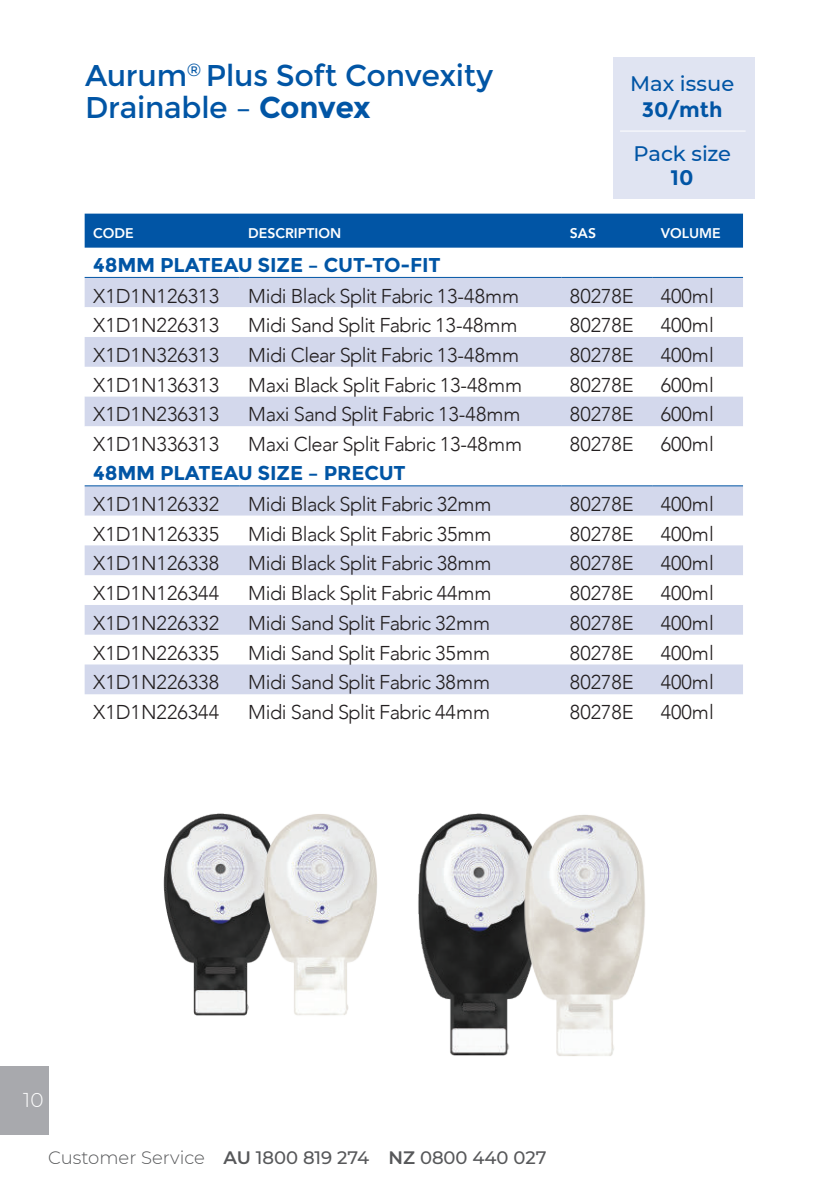
<style>
.page{position:relative;width:840px;height:1191px;background:#fff}
.page>*{position:absolute;margin:0;border:0;box-sizing:border-box;transform-origin:0 0}
.t1{font:30px/32px "Montserrat";letter-spacing:-.01em;color:#0155a5}
.t2{font:500 21px "Montserrat";color:#0155a5}
.t3{font:700 21px "Montserrat";letter-spacing:.005em;color:#0155a5}
.t4{font:300 20px "Avenir";letter-spacing:-.03em;color:#231f20}
.t5{font:300 20px "Avenir";color:#231f20}
.t6{font:700 20px "Montserrat";letter-spacing:-.01em;color:#0155a5}
.t7{font:300 20px "Montserrat";color:#fff}
.t8{font:500 18px "Montserrat";color:#57585a}
.t9{font:800 14px "Avenir";color:#fff}
.s1{font-weight:700}
.s2{font-weight:300}
.s3{font-weight:600}
</style>
<div class="page">
<div style="left:0;top:1066px;width:49px;height:68px;background:#a8a9ad"></div>
<div style="left:612px;top:57px;width:142px;height:142px;background:#e0e4f2"></div>
<hr style="left:619px;top:131px;width:126px;height:1px;background:#fff">
<div style="left:85px;top:214px;width:657px;height:34px;background:#0155a5"></div>
<div style="left:85px;top:278px;width:657px;height:29px;background:#d3d8ec"></div>
<svg style="left:85px;top:337px;width:657px;height:357px"></svg>
<hr style="left:85px;top:277px;width:155px;height:1px;background:#0155a5">
<hr style="left:240px;top:277px;width:321px;height:1px;background:#0155a5">
<hr style="left:561px;top:277px;width:90px;height:1px;background:#0155a5">
<hr style="left:651px;top:277px;width:91px;height:1px;background:#0155a5">
<hr style="left:85px;top:485px;width:155px;height:1px;background:#0155a5">
<hr style="left:240px;top:485px;width:321px;height:1px;background:#0155a5">
<hr style="left:561px;top:485px;width:90px;height:1px;background:#0155a5">
<hr style="left:651px;top:485px;width:91px;height:1px;background:#0155a5">
<img style="left:163px;top:814px;width:51px;height:202px">
<img style="left:214px;top:813px;width:137px;height:203px">
<img style="left:351px;top:818px;width:105px;height:238px">
<img style="left:456px;top:813px;width:189px;height:243px">
<h1 class="t1" style="left:85px;top:62px;width:409px">Aurum<sup>®</sup> Plus Soft Convexity<br>Drainable – <span class="s1">Convex</span></h1>
<p class="t2" style="left:630px;top:75px;width:105px">Max issue</p>
<p class="t3" style="left:641px;top:100px;width:82px">30/mth</p>
<p class="t2" style="left:633px;top:145px;width:99px">Pack size</p>
<p class="t3" style="left:670px;top:168px;width:25px">10</p>
<p class="t9" style="left:93px;top:225px;width:42px">CODE</p>
<p class="t9" style="left:248px;top:225px;width:94px">DESCRIPTION</p>
<p class="t9" style="left:569px;top:225px;width:28px">SAS</p>
<p class="t9" style="left:660px;top:225px;width:61px">VOLUME</p>
<p class="t6" style="left:93px;top:256px;width:349px">48MM PLATEAU SIZE – CUT-TO-FIT</p>
<p class="t5" style="left:93px;top:287px;width:127px">X1D1N126313</p>
<p class="t4" style="left:248px;top:287px;width:272px">Midi Black Split Fabric 13-48mm</p>
<p class="t5" style="left:569px;top:287px;width:65px">80278E</p>
<p class="t5" style="left:660px;top:287px;width:55px">400ml</p>
<p class="t5" style="left:93px;top:317px;width:127px">X1D1N226313</p>
<p class="t4" style="left:248px;top:317px;width:271px">Midi Sand Split Fabric 13-48mm</p>
<p class="t5" style="left:569px;top:317px;width:65px">80278E</p>
<p class="t5" style="left:660px;top:317px;width:55px">400ml</p>
<p class="t5" style="left:93px;top:347px;width:127px">X1D1N326313</p>
<p class="t4" style="left:248px;top:347px;width:272px">Midi Clear Split Fabric 13-48mm</p>
<p class="t5" style="left:569px;top:347px;width:65px">80278E</p>
<p class="t5" style="left:660px;top:347px;width:55px">400ml</p>
<p class="t5" style="left:93px;top:376px;width:127px">X1D1N136313</p>
<p class="t4" style="left:248px;top:376px;width:275px">Maxi Black Split Fabric 13-48mm</p>
<p class="t5" style="left:569px;top:376px;width:65px">80278E</p>
<p class="t5" style="left:660px;top:376px;width:55px">600ml</p>
<p class="t5" style="left:93px;top:406px;width:127px">X1D1N236313</p>
<p class="t4" style="left:248px;top:406px;width:273px">Maxi Sand Split Fabric 13-48mm</p>
<p class="t5" style="left:569px;top:406px;width:65px">80278E</p>
<p class="t5" style="left:660px;top:406px;width:55px">600ml</p>
<p class="t5" style="left:93px;top:436px;width:127px">X1D1N336313</p>
<p class="t4" style="left:248px;top:436px;width:275px">Maxi Clear Split Fabric 13-48mm</p>
<p class="t5" style="left:569px;top:436px;width:65px">80278E</p>
<p class="t5" style="left:660px;top:436px;width:55px">600ml</p>
<p class="t6" style="left:93px;top:464px;width:314px">48MM PLATEAU SIZE – PRECUT</p>
<p class="t5" style="left:93px;top:496px;width:127px">X1D1N126332</p>
<p class="t4" style="left:248px;top:496px;width:245px">Midi Black Split Fabric 32mm</p>
<p class="t5" style="left:569px;top:496px;width:65px">80278E</p>
<p class="t5" style="left:660px;top:496px;width:55px">400ml</p>
<p class="t5" style="left:93px;top:525px;width:127px">X1D1N126335</p>
<p class="t4" style="left:248px;top:525px;width:245px">Midi Black Split Fabric 35mm</p>
<p class="t5" style="left:569px;top:525px;width:65px">80278E</p>
<p class="t5" style="left:660px;top:525px;width:55px">400ml</p>
<p class="t5" style="left:93px;top:555px;width:127px">X1D1N126338</p>
<p class="t4" style="left:248px;top:555px;width:245px">Midi Black Split Fabric 38mm</p>
<p class="t5" style="left:569px;top:555px;width:65px">80278E</p>
<p class="t5" style="left:660px;top:555px;width:55px">400ml</p>
<p class="t5" style="left:93px;top:585px;width:127px">X1D1N126344</p>
<p class="t4" style="left:248px;top:585px;width:245px">Midi Black Split Fabric 44mm</p>
<p class="t5" style="left:569px;top:585px;width:65px">80278E</p>
<p class="t5" style="left:660px;top:585px;width:55px">400ml</p>
<p class="t5" style="left:93px;top:614px;width:127px">X1D1N226332</p>
<p class="t4" style="left:248px;top:614px;width:243px">Midi Sand Split Fabric 32mm</p>
<p class="t5" style="left:569px;top:614px;width:65px">80278E</p>
<p class="t5" style="left:660px;top:614px;width:55px">400ml</p>
<p class="t5" style="left:93px;top:644px;width:127px">X1D1N226335</p>
<p class="t4" style="left:248px;top:644px;width:243px">Midi Sand Split Fabric 35mm</p>
<p class="t5" style="left:569px;top:644px;width:65px">80278E</p>
<p class="t5" style="left:660px;top:644px;width:55px">400ml</p>
<p class="t5" style="left:93px;top:674px;width:127px">X1D1N226338</p>
<p class="t4" style="left:248px;top:674px;width:243px">Midi Sand Split Fabric 38mm</p>
<p class="t5" style="left:569px;top:674px;width:65px">80278E</p>
<p class="t5" style="left:660px;top:674px;width:55px">400ml</p>
<p class="t5" style="left:93px;top:704px;width:127px">X1D1N226344</p>
<p class="t4" style="left:248px;top:704px;width:243px">Midi Sand Split Fabric 44mm</p>
<p class="t5" style="left:569px;top:704px;width:65px">80278E</p>
<p class="t5" style="left:660px;top:704px;width:55px">400ml</p>
<p class="t7" style="left:23px;top:1086px;width:22px">10</p>
<p class="t8" style="left:48px;top:1146px;width:499px"><span class="s2">Customer Service</span> <span class="s3">AU</span> 1800 819 274 <span class="s3">NZ</span> 0800 440 027</p>
</div>
